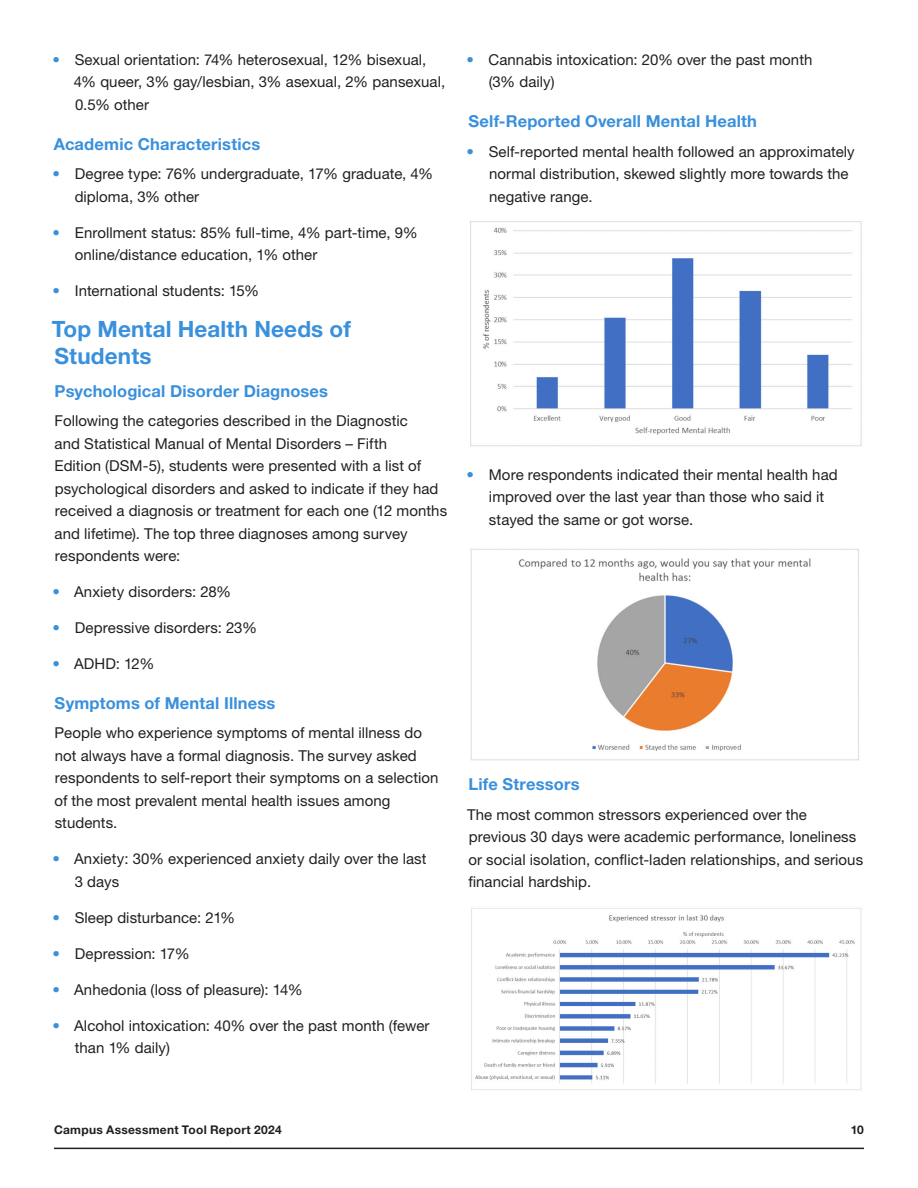
<style>
.page{position:relative;width:918px;height:1188px;background:#fff}
.page>*{position:absolute;margin:0;border:0;box-sizing:border-box;transform-origin:0 0}
.Header_2{font:700 22.5px/27px "Helvetica Neue LT Pro";letter-spacing:.005em;color:#3990dc}
.Header_3{font:700 16.5px "Helvetica Neue LT Pro";letter-spacing:.01em;color:#3990dc}
.Body_1{font:15px/22.5px "Helvetica Neue LT Pro";letter-spacing:.005em;color:#231f20}
.t1{font:700 12px "Helvetica Neue LT Pro";letter-spacing:.025em;color:#231f20}
.s1{font-weight:700;color:#3990dc}
</style>
<div class="page">
<hr style="left:54px;top:1148px;width:810px;height:1px;background:#231f20">
<img style="left:471px;top:908px;width:391px;height:182px">
<img style="left:470px;top:549px;width:389px;height:212px">
<img style="left:470px;top:221px;width:392px;height:225px">
<p class="Body_1" style="left:74px;top:48px;width:373px;text-indent:-21px"><span class="s1">•</span> Sexual orientation: 74% heterosexual, 12% bisexual,<br>4% queer, 3% gay/lesbian, 3% asexual, 2% pansexual,<br>0.5% other</p>
<p class="Header_3" style="left:54px;top:134px;width:208px">Academic Characteristics</p>
<p class="Body_1" style="left:75px;top:162px;width:360px;text-indent:-22px"><span class="s1">•</span> Degree type: 76% undergraduate, 17% graduate, 4% diploma, 3% other</p>
<p class="Body_1" style="left:75px;top:221px;width:345px;text-indent:-22px"><span class="s1">•</span> Enrollment status: 85% full-time, 4% part-time, 9% online/distance education, 1% other</p>
<p class="Body_1" style="left:53px;top:279px;width:208px"><span class="s1">•</span> International students: 15%</p>
<p class="Header_2" style="left:52px;top:314px;width:301px">Top Mental Health Needs of<br>Students</p>
<p class="Header_3" style="left:55px;top:381px;width:275px">Psychological Disorder Diagnoses</p>
<p class="Body_1" style="left:55px;top:409px;width:394px">Following the categories described in the Diagnostic<br>and Statistical Manual of Mental Disorders – Fifth<br>Edition (DSM-5), students were presented with a list of psychological disorders and asked to indicate if they had received a diagnosis or treatment for each one (12 months and lifetime). The top three diagnoses among survey respondents were:</p>
<p class="Body_1" style="left:53px;top:580px;width:180px"><span class="s1">•</span> Anxiety disorders: 28%</p>
<p class="Body_1" style="left:53px;top:616px;width:206px"><span class="s1">•</span> Depressive disorders: 23%</p>
<p class="Body_1" style="left:53px;top:652px;width:103px"><span class="s1">•</span> ADHD: 12%</p>
<p class="Header_3" style="left:55px;top:693px;width:222px">Symptoms of Mental Illness</p>
<p class="Body_1" style="left:54px;top:722px;width:386px">People who experience symptoms of mental illness do not always have a formal diagnosis. The survey asked respondents to self-report their symptoms on a selection of the most prevalent mental health issues among students.</p>
<p class="Body_1" style="left:75px;top:848px;width:353px;text-indent:-22px"><span class="s1">•</span> Anxiety: 30% experienced anxiety daily over the last<br>3 days</p>
<p class="Body_1" style="left:53px;top:906px;width:184px"><span class="s1">•</span> Sleep disturbance: 21%</p>
<p class="Body_1" style="left:53px;top:942px;width:139px"><span class="s1">•</span> Depression: 17%</p>
<p class="Body_1" style="left:53px;top:978px;width:252px"><span class="s1">•</span> Anhedonia (loss of pleasure): 14%</p>
<p class="Body_1" style="left:75px;top:1014px;width:356px;text-indent:-22px"><span class="s1">•</span> Alcohol intoxication: 40% over the past month (fewer than 1% daily)</p>
<p class="Body_1" style="left:489px;top:48px;width:325px;text-indent:-22px"><span class="s1">•</span> Cannabis intoxication: 20% over the past month (3% daily)</p>
<p class="Header_3" style="left:469px;top:111px;width:290px">Self-Reported Overall Mental Health</p>
<p class="Body_1" style="left:489px;top:140px;width:367px;text-indent:-23px"><span class="s1">•</span> Self-reported mental health followed an approximately normal distribution, skewed slightly more towards the negative range.</p>
<p class="Body_1" style="left:489px;top:463px;width:350px;text-indent:-22px"><span class="s1">•</span> More respondents indicated their mental health had improved over the last year than those who said it stayed the same or got worse.</p>
<p class="Header_3" style="left:469px;top:774px;width:113px">Life Stressors</p>
<p class="Body_1" style="left:467px;top:803px;width:398px">The most common stressors experienced over the previous 30 days were academic performance, loneliness or social isolation, conflict-laden relationships, and serious financial hardship.</p>
<p class="t1" style="left:54px;top:1122px;width:229px">Campus Assessment Tool Report 2024</p>
<p class="t1" style="left:851px;top:1122px;width:15px">10</p>
</div>
